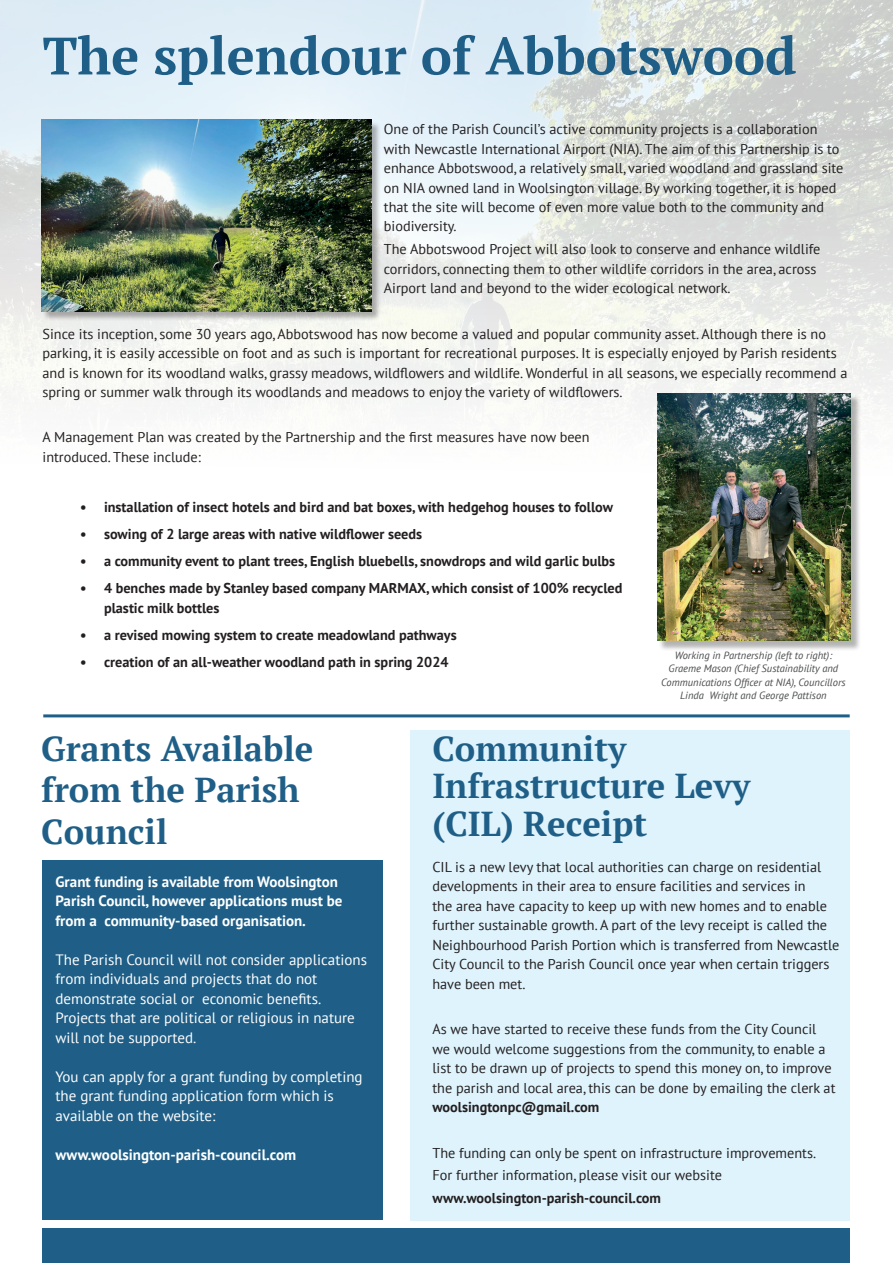
<style>
.page{position:relative;width:893px;height:1263px;background:#fff}
.page>*{position:absolute;margin:0;border:0;box-sizing:border-box;transform-origin:0 0}
.t1{font:700 52.5px "PT Serif";color:#1f5f87}
.t2{font:700 34.5px/41.4px "PT Serif";color:#1f5f87}
.t3{font:15px/19.5px "PT Sans";color:#fff}
.t4{font:700 15px/19.5px "PT Sans";color:#fff}
.t5{font:14.25px/19.5px "PT Sans";color:#231f20}
.t6{font:700 14.25px/19.5px "PT Sans";color:#231f20}
.t7{font:italic 10.5px/13.5px "PT Sans";color:#4b4c4d;text-align:center}
</style>
<div class="page">
<img style="left:0;top:0;width:893px;height:412px">
<div style="left:43px;top:1229px;width:807px;height:34px;background:#1f5f87"></div>
<div style="left:43px;top:860px;width:340px;height:360px;background:#1f5f87"></div>
<hr style="left:43px;top:714px;width:807px;height:3px;background:#1f5f87">
<div style="left:410px;top:730px;width:440px;height:490px;background:#def3fc"></div>
<div style="left:658px;top:395px;width:203px;height:256px;background:#231f20;opacity:.34"></div>
<img style="left:657px;top:393px;width:193px;height:248px">
<div style="left:43px;top:121px;width:339px;height:201px;background:#231f20;opacity:.34"></div>
<img style="left:41px;top:120px;width:330px;height:191px">
<h1 class="t1" style="left:43px;top:21px;width:755px">The splendour of Abbotswood</h1>
<p class="t5" style="left:384px;top:119px;width:461px">One of the Parish Council’s active community projects is a collaboration with Newcastle International Airport (NIA). The aim of this Partnership is to enhance Abbotswood, a relatively small, varied woodland and grassland site on NIA owned land in Woolsington village. By working together, it is hoped that the site will become of even more value both to the community and biodiversity.</p>
<p class="t5" style="left:384px;top:239px;width:438px">The Abbotswood Project will also look to conserve and enhance wildlife corridors, connecting them to other wildlife corridors in the area, across<br>Airport land and beyond to the wider ecological network.</p>
<p class="t5" style="left:43px;top:323px;width:806px">Since its inception, some 30 years ago, Abbotswood has now become a valued and popular community asset. Although there is no parking, it is easily accessible on foot and as such is important for recreational purposes. It is especially enjoyed by Parish residents and is known for its woodland walks, grassy meadows, wildflowers and wildlife. Wonderful in all seasons, we especially recommend a spring or summer walk through its woodlands and meadows to enjoy the variety of wildflowers.</p>
<p class="t5" style="left:43px;top:427px;width:549px">A Management Plan was created by the Partnership and the first measures have now been introduced. These include:</p>
<p class="t6" style="left:80px;top:497px;width:534px">• installation of insect hotels and bird and bat boxes, with hedgehog houses to follow</p>
<p class="t6" style="left:80px;top:524px;width:344px">• sowing of 2 large areas with native wildflower seeds</p>
<p class="t6" style="left:80px;top:551px;width:537px">• a community event to plant trees, English bluebells, snowdrops and wild garlic bulbs</p>
<p class="t6" style="left:104px;top:578px;width:520px;text-indent:-24px">• 4 benches made by Stanley based company MARMAX, which consist of 100% recycled plastic milk bottles</p>
<p class="t6" style="left:80px;top:625px;width:378px">• a revised mowing system to create meadowland pathways</p>
<p class="t6" style="left:80px;top:652px;width:370px">• creation of an all-weather woodland path in spring 2024</p>
<p class="t7" style="left:661px;top:648px;width:186px">Working in Partnership (left to right):<br>Graeme Mason (Chief Sustainability and Communications Officer at NIA), Councillors Linda Wright and George Pattison</p>
<h2 class="t2" style="left:41px;top:727px;width:274px">Grants Available from the Parish<br>Council</h2>
<p class="t4" style="left:55px;top:871px;width:288px">Grant funding is available from Woolsington<br>Parish Council, however applications must be from a community-based organisation.</p>
<p class="t3" style="left:55px;top:949px;width:313px">The Parish Council will not consider applications from individuals and projects that do not demonstrate social or economic benefits.<br>Projects that are political or religious in nature will not be supported.</p>
<p class="t3" style="left:55px;top:1066px;width:309px">You can apply for a grant funding by completing the grant funding application form which is available on the website:</p>
<p class="t4" style="left:55px;top:1144px;width:242px">www.woolsington-parish-council.com</p>
<h2 class="t2" style="left:432px;top:729px;width:319px;line-height:37.5px">Community<br>Infrastructure Levy (CIL) Receipt</h2>
<p class="t5" style="left:432px;top:857px;width:408px">CIL is a new levy that local authorities can charge on residential developments in their area to ensure facilities and services in<br>the area have capacity to keep up with new homes and to enable further sustainable growth. A part of the levy receipt is called the Neighbourhood Parish Portion which is transferred from Newcastle City Council to the Parish Council once year when certain triggers have been met.</p>
<p class="t5" style="left:432px;top:1019px;width:405px">As we have started to receive these funds from the City Council we would welcome suggestions from the community, to enable a list to be drawn up of projects to spend this money on, to improve the parish and local area, this can be done by emailing the clerk at</p>
<p class="t6" style="left:432px;top:1097px;width:168px">woolsingtonpc@gmail.com</p>
<p class="t5" style="left:432px;top:1141px;width:385px;line-height:22.6px">The funding can only be spent on infrastructure improvements.<br>For further information, please visit our website</p>
<p class="t6" style="left:432px;top:1188px;width:230px">www.woolsington-parish-council.com</p>
</div>
